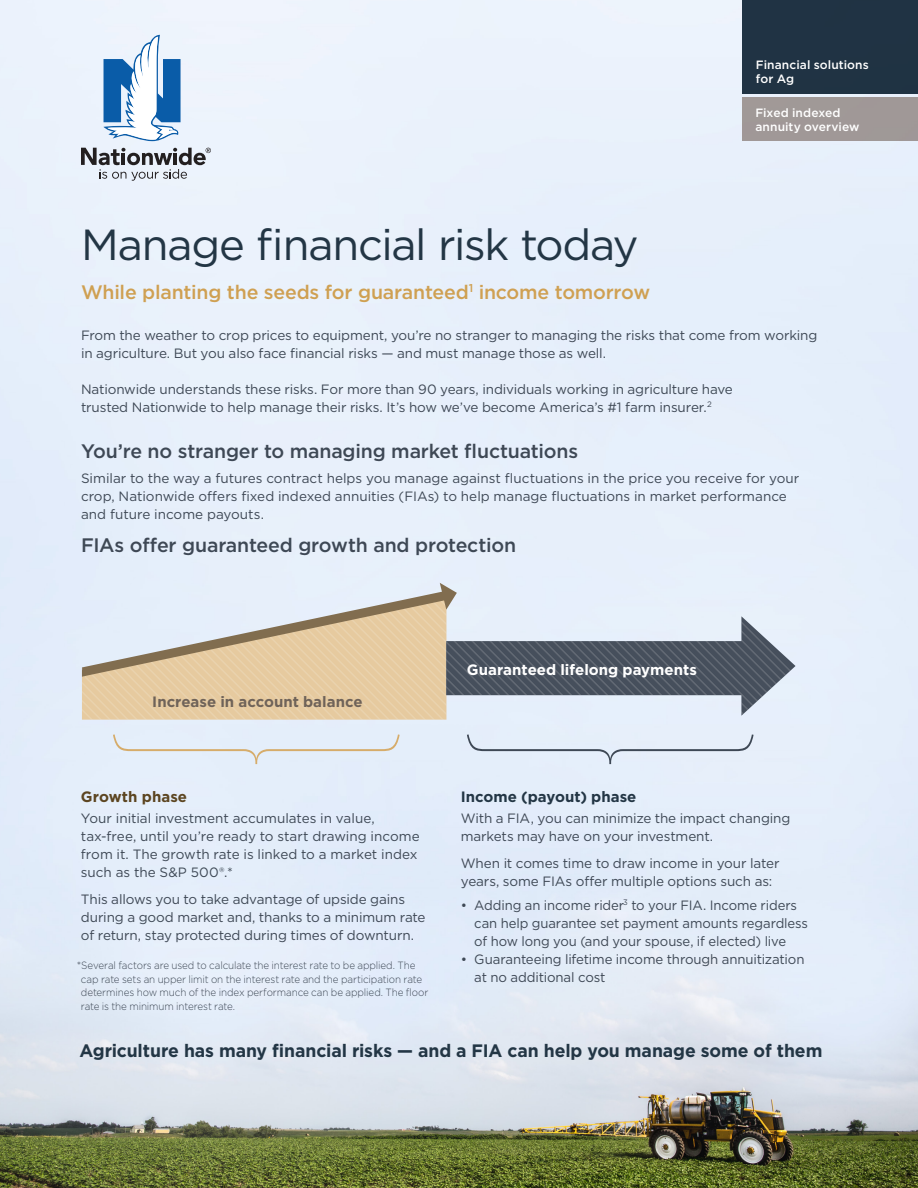
<style>
.page{position:relative;width:918px;height:1188px;background:#fff}
.page>*{position:absolute;margin:0;border:0;box-sizing:border-box;transform-origin:0 0}
.t1{font:43.5px "Gotham";letter-spacing:-.03em;color:#233645}
.subhead{font:500 19.5px "Gotham";letter-spacing:-.01em;color:#3e4855}
.t2{font:500 19.5px "Gotham";letter-spacing:-.01em;color:#cfa052}
.small_subhead{font:700 18px "Gotham";letter-spacing:-.005em;color:#233645}
.subhead-2{font:700 15px "Gotham";color:#fff}
.subhead-3{font:700 15px "Gotham";color:#6f6359}
.small_subhead-2{font:700 15px "Gotham";color:#233645}
.small_subhead-3{font:700 15px "Gotham";letter-spacing:.005em;color:#5c4521}
.copy{font:13.5px/18px "Gotham";letter-spacing:-.01em;color:#3e4855}
.subhead-4{font:13.5px/18px "Gotham";letter-spacing:-.005em;color:#3e4855}
.t3{font:500 12px/14.4px "Gotham";letter-spacing:.005em;color:#fff}
.copy-2{font:300 10.5px/13.5px "Gotham";letter-spacing:-.01em;color:#3e4855}
</style>
<div class="page">
<img style="left:0;top:0;width:918px;height:1188px">
<div style="left:742px;top:0;width:176px;height:94px;background:#233645"></div>
<div style="left:742px;top:97px;width:176px;height:44px;background:#a09897"></div>
<svg style="left:103px;top:35px;width:78px;height:106px"></svg>
<svg style="left:81px;top:148px;width:130px;height:33px;background:#b2b6bd"></svg>
<svg style="left:82px;top:583px;width:714px;height:137px;background:#c5c2bc"></svg>
<svg style="left:113px;top:734px;width:287px;height:30px;background:#e3e9ef"></svg>
<svg style="left:467px;top:734px;width:287px;height:30px;background:#d9e2ee"></svg>
<p class="t3" style="left:756px;top:57px;width:114px">Financial solutions for Ag</p>
<p class="t1" style="left:81px;top:217px;width:559px">Manage financial risk today</p>
<p class="t2" style="left:81px;top:279px;width:571px">While planting the seeds for guaranteed<sup>1</sup> income tomorrow</p>
<p class="t3" style="left:755px;top:105px;width:106px">Fixed indexed annuity overview</p>
<p class="copy" style="left:81px;top:326px;width:738px">From the weather to crop prices to equipment, you’re no stranger to managing the risks that come from working in agriculture. But you also face financial risks — and must manage those as well.</p>
<p class="copy" style="left:81px;top:380px;width:653px">Nationwide understands these risks. For more than 90 years, individuals working in agriculture have trusted Nationwide to help manage their risks. It’s how we’ve become America’s #1 farm insurer.<sup>2</sup></p>
<p class="subhead" style="left:81px;top:439px;width:499px">You’re no stranger to managing market fluctuations</p>
<p class="subhead-4" style="left:81px;top:469px;width:720px">Similar to the way a futures contract helps you manage against fluctuations in the price you receive for your crop, Nationwide offers fixed indexed annuities (FIAs) to help manage fluctuations in market performance and future income payouts.</p>
<p class="subhead" style="left:81px;top:533px;width:437px">FIAs offer guaranteed growth and protection</p>
<p class="subhead-3" style="left:152px;top:691px;width:212px">Increase in account balance</p>
<p class="subhead-2" style="left:467px;top:660px;width:232px">Guaranteed lifelong payments</p>
<p class="small_subhead-3" style="left:81px;top:787px;width:108px">Growth phase</p>
<p class="copy" style="left:81px;top:809px;width:340px">Your initial investment accumulates in value, tax-free, until you’re ready to start drawing income from it. The growth rate is linked to a market index such as the S&amp;P 500®.*</p>
<p class="copy" style="left:81px;top:890px;width:346px">This allows you to take advantage of upside gains during a good market and, thanks to a minimum rate of return, stay protected during times of downturn.</p>
<p class="copy-2" style="left:81px;top:958px;width:349px;text-indent:-4px">*Several factors are used to calculate the interest rate to be applied. The cap rate sets an upper limit on the interest rate and the participation rate determines how much of the index performance can be applied. The floor rate is the minimum interest rate.</p>
<p class="small_subhead" style="left:80px;top:1039px;width:744px">Agriculture has many financial risks — and a FIA can help you manage some of them</p>
<p class="small_subhead-2" style="left:461px;top:787px;width:177px">Income (payout) phase</p>
<p class="copy" style="left:461px;top:809px;width:331px">With a FIA, you can minimize the impact changing markets may have on your investment.</p>
<p class="copy" style="left:461px;top:854px;width:320px">When it comes time to draw income in your later years, some FIAs offer multiple options such as:</p>
<p class="subhead-4" style="left:474px;top:896px;width:335px;text-indent:-14px">• Adding an income rider<sup>3</sup> to your FIA. Income riders can help guarantee set payment amounts regardless of how long you (and your spouse, if elected) live</p>
<p class="subhead-4" style="left:474px;top:950px;width:332px;text-indent:-14px">• Guaranteeing lifetime income through annuitization at no additional cost</p>
</div>
